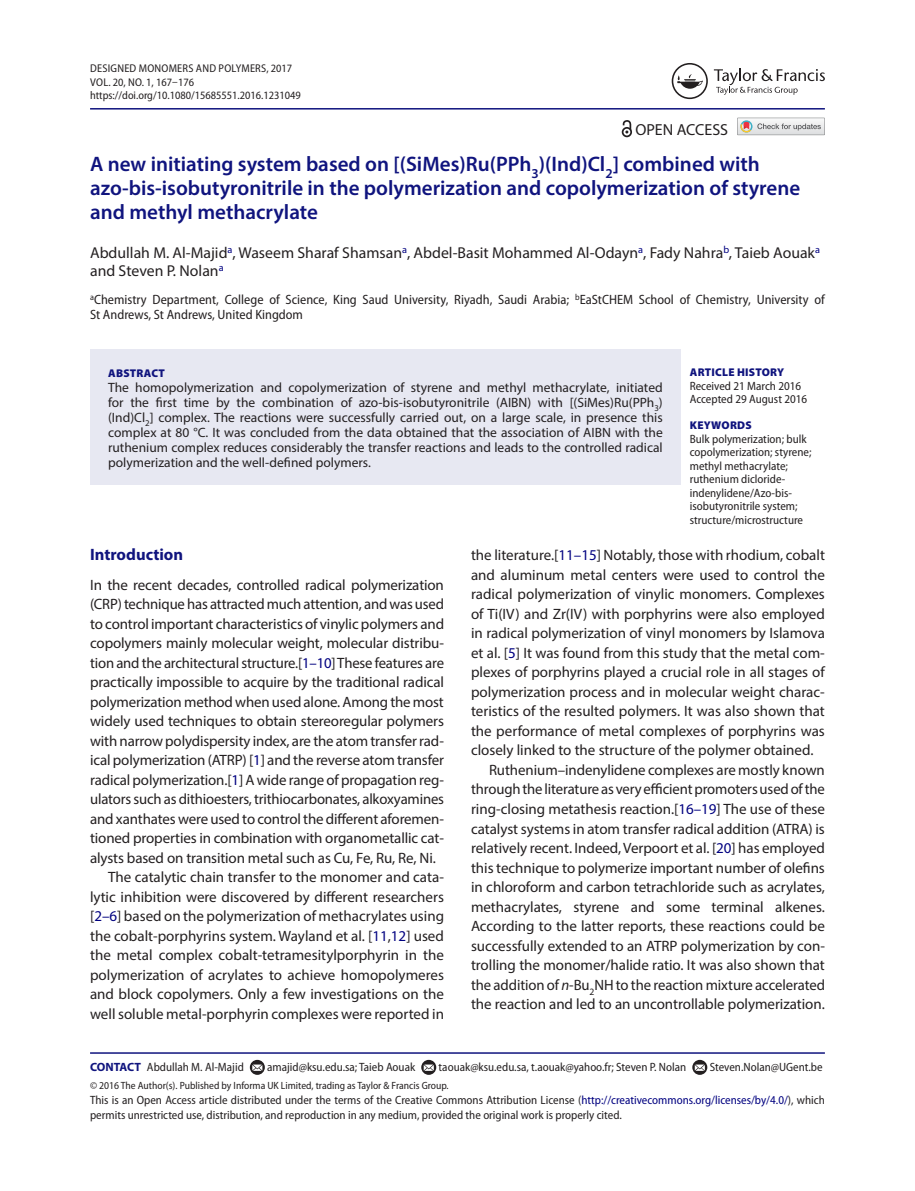
<style>
.page{position:relative;width:915px;height:1191px;background:#fff}
.page>*{position:absolute;margin:0;border:0;box-sizing:border-box;transform-origin:0 0}
.t1{font:600 21px/24px "Myriad Pro";color:#10147e}
.t2{font:700 16.5px "Myriad Pro";color:#10147e}
.t3{font:16.05px "Myriad Pro";color:#231f20}
.t4{font:15.75px/18px "Myriad Pro";color:#231f20}
.t5{font:15px "Myriad Pro";letter-spacing:-.005em;color:#231f20}
.t6{font:13.5px/15px "Myriad Pro";color:#231f20;text-align:justify}
.t7{font:semi-condensed 13.5px/15px "Myriad Pro";color:#231f20}
.t8{font:semi-condensed 12px/13.5px "Myriad Pro";color:#231f20}
.t9{font:semi-condensed 11.25px/13.5px "Myriad Pro";color:#231f20}
.t10{font:900 11.25px "Myriad Pro";letter-spacing:.02em;color:#10147e}
.t11{font:semi-condensed 10.5px "Myriad Pro";color:#231f20}
.s1{color:#000080}
.s2{font-style:italic}
.s3{font-weight:700;font-stretch:normal;color:#10147e}
</style>
<div class="page">
<hr style="left:90px;top:108px;width:734px;height:2px;background:#10147e">
<div style="left:90px;top:350px;width:590px;height:135px;background:#e7e8f2"></div>
<hr style="left:90px;top:1052px;width:734px;height:1px;background:#10147e">
<svg style="left:250px;top:1059px;width:15px;height:15px"></svg>
<svg style="left:252px;top:1064px;width:10px;height:6px"></svg>
<svg style="left:421px;top:1059px;width:15px;height:15px"></svg>
<svg style="left:423px;top:1064px;width:10px;height:6px"></svg>
<svg style="left:692px;top:1059px;width:15px;height:15px"></svg>
<svg style="left:694px;top:1064px;width:10px;height:6px"></svg>
<svg style="left:713px;top:69px;width:111px;height:26px"></svg>
<svg style="left:671px;top:63px;width:36px;height:36px"></svg>
<svg style="left:621px;top:120px;width:10px;height:17px"></svg>
<svg style="left:737px;top:118px;width:87px;height:17px"></svg>
<p class="t9" style="left:90px;top:62px;width:212px">Designed Monomers and Polymers, 2017<br>VOL. 20, NO. 1, 167–176 https://doi.org/10.1080/15685551.2016.1231049</p>
<p class="t3" style="left:635px;top:120px;width:94px">OPEN ACCESS</p>
<h1 class="t1" style="left:90px;top:151px;width:711px">A new initiating system based on [(SiMes)Ru(PPh<sub>3</sub>)(Ind)Cl<sub>2</sub>] combined with azo-bis-isobutyronitrile in the polymerization and copolymerization of styrene and methyl methacrylate</h1>
<p class="t4" style="left:90px;top:244px;width:731px">Abdullah M. Al-Majid<sup>a</sup>, Waseem Sharaf Shamsan<sup>a</sup>, Abdel-Basit Mohammed Al-Odayn<sup>a</sup>, Fady Nahra<sup>b</sup>, Taieb Aouak<sup>a </sup>and Steven P. Nolan<sup>a</sup></p>
<p class="t7" style="left:90px;top:292px;width:736px"><sup>a</sup>Chemistry Department, College of Science, King Saud University, Riyadh, Saudi Arabia; <sup>b</sup>EaStCHEM School of Chemistry, University of<br>St Andrews, St Andrews, United Kingdom</p>
<p class="t10" style="left:108px;top:366px;width:58px">ABSTRACT</p>
<p class="t6" style="left:108px;top:379px;width:556px">The homopolymerization and copolymerization of styrene and methyl methacrylate, initiated for the first time by the combination of azo-bis-isobutyronitrile (AIBN) with [(SiMes)Ru(PPh<sub>3</sub>) (Ind)Cl<sub>2</sub>] complex. The reactions were successfully carried out, on a large scale, in presence this complex at 80 °C. It was concluded from the data obtained that the association of AIBN with the ruthenium complex reduces considerably the transfer reactions and leads to the controlled radical polymerization and the well-defined polymers.</p>
<p class="t10" style="left:689px;top:366px;width:96px">ARTICLE HISTORY</p>
<p class="t8" style="left:689px;top:379px;width:119px">Received 21 March 2016<br>Accepted 29 August 2016</p>
<p class="t10" style="left:689px;top:419px;width:63px">KEYWORDS</p>
<p class="t8" style="left:689px;top:432px;width:123px">Bulk polymerization; bulk copolymerization; styrene; methyl methacrylate; ruthenium dicloride&shy;indenylidene/Azo-bis&shy;isobutyronitrile system; structure/microstructure</p>
<p class="t2" style="left:90px;top:544px;width:95px">Introduction</p>
<p class="t5" style="left:90px;top:575px;width:355px">In the recent decades, controlled radical polymerization</p>
<p class="t5" style="left:90px;top:595px;width:355px">(CRP) technique has attracted much attention, and was used</p>
<p class="t5" style="left:90px;top:614px;width:355px">to control important characteristics of vinylic polymers and</p>
<p class="t5" style="left:90px;top:634px;width:355px">copolymers mainly molecular weight, molecular distribu-</p>
<p class="t5" style="left:90px;top:653px;width:355px">tion and the architectural structure.[<span class="s1">1–10</span>] These features are</p>
<p class="t5" style="left:90px;top:673px;width:355px">practically impossible to acquire by the traditional radical</p>
<p class="t5" style="left:90px;top:692px;width:355px">polymerization method when used alone. Among the most</p>
<p class="t5" style="left:90px;top:712px;width:355px">widely used techniques to obtain stereoregular polymers</p>
<p class="t5" style="left:90px;top:731px;width:355px">with narrow polydispersity index, are the atom transfer rad-</p>
<p class="t5" style="left:90px;top:751px;width:355px">ical polymerization (ATRP) [<span class="s1">1</span>] and the reverse atom transfer</p>
<p class="t5" style="left:90px;top:770px;width:355px">radical polymerization.[<span class="s1">1</span>] A wide range of propagation reg-</p>
<p class="t5" style="left:90px;top:790px;width:355px">ulators such as dithioesters, trithiocarbonates, alkoxyamines</p>
<p class="t5" style="left:90px;top:809px;width:355px">and xanthates were used to control the different aforemen-</p>
<p class="t5" style="left:90px;top:829px;width:355px">tioned properties in combination with organometallic cat-</p>
<p class="t5" style="left:90px;top:848px;width:347px">alysts based on transition metal such as Cu, Fe, Ru, Re, Ni.</p>
<p class="t5" style="left:108px;top:868px;width:337px">The catalytic chain transfer to the monomer and cata-</p>
<p class="t5" style="left:90px;top:887px;width:355px">lytic inhibition were discovered by different researchers</p>
<p class="t5" style="left:90px;top:907px;width:355px">[<span class="s1">2–6</span>] based on the polymerization of methacrylates using</p>
<p class="t5" style="left:90px;top:926px;width:355px">the cobalt-porphyrins system. Wayland et al. [<span class="s1">11</span>,<span class="s1">12</span>] used</p>
<p class="t5" style="left:90px;top:946px;width:355px">the metal complex cobalt-tetramesitylporphyrin in the</p>
<p class="t5" style="left:90px;top:965px;width:355px">polymerization of acrylates to achieve homopolymeres</p>
<p class="t5" style="left:90px;top:985px;width:355px">and block copolymers. Only a few investigations on the</p>
<p class="t5" style="left:90px;top:1004px;width:355px">well soluble metal-porphyrin complexes were reported in</p>
<p class="t5" style="left:471px;top:546px;width:355px">the literature.[<span class="s1">11–15</span>] Notably, those with rhodium, cobalt</p>
<p class="t5" style="left:471px;top:565px;width:355px">and aluminum metal centers were used to control the</p>
<p class="t5" style="left:471px;top:585px;width:355px">radical polymerization of vinylic monomers. Complexes</p>
<p class="t5" style="left:471px;top:604px;width:355px">of Ti(IV) and Zr(IV) with porphyrins were also employed</p>
<p class="t5" style="left:471px;top:624px;width:355px">in radical polymerization of vinyl monomers by Islamova</p>
<p class="t5" style="left:471px;top:643px;width:355px">et al. [<span class="s1">5</span>] It was found from this study that the metal com-</p>
<p class="t5" style="left:471px;top:663px;width:355px">plexes of porphyrins played a crucial role in all stages of</p>
<p class="t5" style="left:471px;top:682px;width:355px">polymerization process and in molecular weight charac-</p>
<p class="t5" style="left:471px;top:702px;width:355px">teristics of the resulted polymers. It was also shown that</p>
<p class="t5" style="left:471px;top:721px;width:355px">the performance of metal complexes of porphyrins was</p>
<p class="t5" style="left:471px;top:741px;width:344px">closely linked to the structure of the polymer obtained.</p>
<p class="t5" style="left:489px;top:760px;width:337px">Ruthenium–indenylidene complexes are mostly known</p>
<p class="t5" style="left:471px;top:780px;width:355px">through the literature as very efficient promoters used of the</p>
<p class="t5" style="left:471px;top:799px;width:355px">ring-closing metathesis reaction.[<span class="s1">16–19</span>] The use of these</p>
<p class="t5" style="left:471px;top:819px;width:355px">catalyst systems in atom transfer radical addition (ATRA) is</p>
<p class="t5" style="left:471px;top:838px;width:355px">relatively recent. Indeed, Verpoort et al. [<span class="s1">20</span>] has employed</p>
<p class="t5" style="left:471px;top:858px;width:355px">this technique to polymerize important number of olefins</p>
<p class="t5" style="left:471px;top:877px;width:355px">in chloroform and carbon tetrachloride such as acrylates,</p>
<p class="t5" style="left:471px;top:897px;width:355px">methacrylates, styrene and some terminal alkenes.</p>
<p class="t5" style="left:471px;top:916px;width:355px">According to the latter reports, these reactions could be</p>
<p class="t5" style="left:471px;top:936px;width:355px">successfully extended to an ATRP polymerization by con-</p>
<p class="t5" style="left:471px;top:955px;width:355px">trolling the monomer/halide ratio. It was also shown that</p>
<p class="t5" style="left:471px;top:975px;width:355px">the addition of <span class="s2">n</span>-Bu<sub>2</sub>NH to the reaction mixture accelerated</p>
<p class="t5" style="left:471px;top:994px;width:355px">the reaction and led to an uncontrollable polymerization.</p>
<p class="t8" style="left:90px;top:1060px;width:155px"><span class="s3">CONTACT</span> Abdullah M. Al-Majid</p>
<p class="t8" style="left:267px;top:1060px;width:149px">amajid@ksu.edu.sa; Taieb Aouak</p>
<p class="t8" style="left:438px;top:1060px;width:249px">taouak@ksu.edu.sa, t.aouak@yahoo.fr; Steven P. Nolan</p>
<p class="t8" style="left:709px;top:1060px;width:114px">Steven.Nolan@UGent.be</p>
<p class="t11" style="left:90px;top:1079px;width:360px">© 2016 The Author(s). Published by Informa UK Limited, trading as Taylor &amp; Francis Group.</p>
<p class="t8" style="left:90px;top:1092px;width:736px;line-height:15px">This is an Open Access article distributed under the terms of the Creative Commons Attribution License (<span class="s1">http://creativecommons.org/licenses/by/4.0/</span>), which permits unrestricted use, distribution, and reproduction in any medium, provided the original work is properly cited.</p>
</div>
